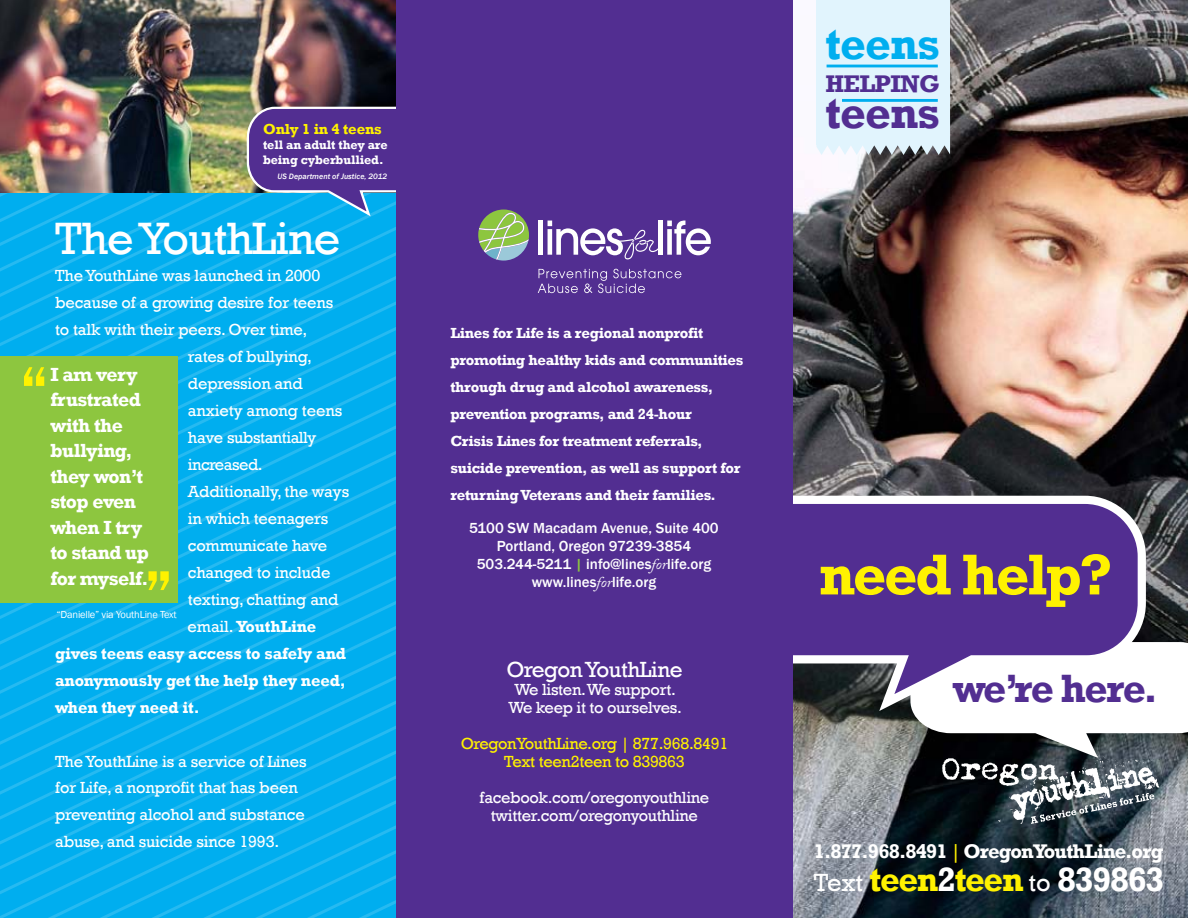
<style>
.page{position:relative;width:1188px;height:918px;background:#fff}
.page>*{position:absolute;margin:0;border:0;box-sizing:border-box;transform-origin:0 0}
.t1{font:700 58.5px "Rockwell";letter-spacing:-.04em;color:#fff200}
.t2{font:46.5px "Rockwell";letter-spacing:-.02em;color:#fff}
.t3{font:700 45.15px "Rockwell";letter-spacing:-.02em;color:#00aeef}
.t4{font:700 45.15px "Rockwell";letter-spacing:-.02em;color:#522e91}
.t5{font:700 40.5px "Rockwell";letter-spacing:-.04em;color:#522e91}
.t6{font:700 34.5px "Rockwell";letter-spacing:-.04em;color:#fff200}
.t7{font:700 24.75px "Rockwell";letter-spacing:-.03em;color:#522e91}
.t8{font:22.5px "Rockwell";letter-spacing:-.02em;color:#fff}
.t9{font:700 20.25px "Rockwell";letter-spacing:-.04em;color:#fff}
.t10{font:700 19.5px/25.5px "Rockwell";letter-spacing:-.03em;color:#fff}
.t11{font:16.5px/27px "Rockwell";letter-spacing:-.01em;color:#fff;text-align:center}
.t12{font:700 16.5px "Rockwell";letter-spacing:-.01em;color:#fff}
.t13{font:16.5px/18px "Rockwell";letter-spacing:-.02em;color:#fff200;text-align:center}
.t14{font:16.5px "Rockwell";letter-spacing:-.03em;color:#fff}
.t15{font:700 15px/27px "Rockwell";letter-spacing:-.02em;color:#fff}
.t16{font:500 15px/18px "Franklin Gothic";color:#fff;text-align:center}
.t17{font:700 14.85px "Rockwell";letter-spacing:-.01em;color:#fff200}
.t18{font:700 12.6px/14.9px "Rockwell";letter-spacing:-.01em;color:#fff}
.t19{font:10.5px "Franklin Gothic";letter-spacing:-.02em;color:#fff}
.t20{font:italic 500 8.1px "Franklin Gothic";color:#fff}
.s1{font-weight:400}
.s2{color:#8dc63f}
.s3{font-family:"Adobe Caslon Pro";font-weight:400;font-style:italic}
.s4{font-weight:400;color:#fff200}
.s5{font-weight:400;font-size:25.5px;color:#fff}
.s6{color:#fff}
</style>
<div class="page">
<img style="left:793px;top:0;width:395px;height:918px">
<svg style="left:816px;top:144px;width:134px;height:11px"></svg>
<div style="left:816px;top:0;width:134px;height:144px;background:#e1f4fd"></div>
<svg style="left:910px;top:642px;width:278px;height:116px"></svg>
<svg style="left:793px;top:492px;width:357px;height:227px"></svg>
<svg style="left:177px;top:378px;width:219px;height:18px;background:#05afee"></svg>
<svg style="left:177px;top:396px;width:219px;height:75px;background:#05afee"></svg>
<svg style="left:177px;top:471px;width:219px;height:75px;background:#05afee"></svg>
<svg style="left:0;top:219px;width:396px;height:159px;background:#05afef"></svg>
<svg style="left:177px;top:546px;width:219px;height:24px;background:#05afee"></svg>
<svg style="left:177px;top:570px;width:219px;height:25px;background:#05afee"></svg>
<svg style="left:0;top:595px;width:396px;height:25px;background:#05afef"></svg>
<svg style="left:0;top:620px;width:396px;height:25px;background:#05afef"></svg>
<svg style="left:0;top:645px;width:396px;height:25px;background:#05afef"></svg>
<svg style="left:0;top:670px;width:396px;height:25px;background:#04afef"></svg>
<svg style="left:0;top:695px;width:396px;height:25px;background:#05afef"></svg>
<svg style="left:0;top:720px;width:396px;height:25px;background:#05afef"></svg>
<svg style="left:0;top:745px;width:396px;height:24px;background:#05afef"></svg>
<svg style="left:0;top:769px;width:396px;height:25px;background:#05afef"></svg>
<svg style="left:0;top:794px;width:396px;height:25px;background:#05afef"></svg>
<svg style="left:0;top:819px;width:396px;height:99px;background:#05afef"></svg>
<div style="left:0;top:356px;width:177px;height:247px;background:#8dc63f"></div>
<svg style="left:24px;top:367px;width:20px;height:19px"></svg>
<svg style="left:148px;top:571px;width:21px;height:19px"></svg>
<hr style="left:827px;top:65px;width:111px;height:2px;background:#00aeef">
<hr style="left:842px;top:99px;width:96px;height:3px;background:#00aeef">
<img style="left:0;top:0;width:396px;height:219px">
<div style="left:396px;top:0;width:397px;height:918px;background:#522e91"></div>
<hr style="left:539px;top:221px;width:4px;height:34px;background:#fff">
<svg style="left:548px;top:221px;width:111px;height:38px"></svg>
<hr style="left:659px;top:221px;width:4px;height:34px;background:#fff">
<svg style="left:667px;top:221px;width:44px;height:34px"></svg>
<svg style="left:478px;top:210px;width:51px;height:51px"></svg>
<svg style="left:538px;top:269px;width:143px;height:24px"></svg>
<img style="left:938px;top:750px;width:224px;height:74px">
<svg style="left:1031px;top:793px;width:124px;height:31px;background:#57636a"></svg>
<p class="t17" style="left:263px;top:121px;width:120px">Only 1 in 4 teens</p>
<p class="t18" style="left:263px;top:138px;width:126px">tell an adult they are being cyberbullied.</p>
<p class="t20" style="left:278px;top:172px;width:111px">US Department of Justice, 2012</p>
<h2 class="t2" style="left:55px;top:211px;width:287px">The YouthLine</h2>
<p class="t11" style="left:55px;top:262px;width:267px">The YouthLine was launched in 2000</p>
<p class="t11" style="left:55px;top:289px;width:280px">because of a growing desire for teens</p>
<p class="t11" style="left:55px;top:316px;width:254px">to talk with their peers. Over time,</p>
<p class="t11" style="left:188px;top:343px;width:126px">rates of bullying,</p>
<p class="t11" style="left:188px;top:370px;width:116px">depression and</p>
<p class="t11" style="left:188px;top:397px;width:156px">anxiety among teens</p>
<p class="t14" style="left:188px;top:428px;width:130px">have substantially</p>
<p class="t14" style="left:188px;top:455px;width:76px">increased.</p>
<p class="t11" style="left:188px;top:478px;width:163px">Additionally, the ways</p>
<p class="t11" style="left:188px;top:505px;width:142px">in which teenagers</p>
<p class="t11" style="left:188px;top:532px;width:141px">communicate have</p>
<p class="t11" style="left:188px;top:559px;width:144px">changed to include</p>
<p class="t11" style="left:188px;top:586px;width:152px">texting, chatting and</p>
<p class="t12" style="left:188px;top:616px;width:130px"><span class="s1">email.</span> YouthLine</p>
<p class="t12" style="left:55px;top:643px;width:293px">gives teens easy access to safely and</p>
<p class="t12" style="left:55px;top:670px;width:292px">anonymously get the help they need,</p>
<p class="t12" style="left:55px;top:697px;width:146px">when they need it.</p>
<p class="t11" style="left:55px;top:748px;width:253px;text-align:left">The YouthLine is a service of Lines for Life, a nonprofit that has been preventing alcohol and substance abuse, and suicide since 1993.</p>
<p class="t10" style="left:50px;top:361px;width:100px">I am very frustrated with the bullying, they won’t stop even when I try to stand up for myself.</p>
<p class="t19" style="left:57px;top:608px;width:122px">“Danielle” via YouthLine Text</p>
<p class="t15" style="left:450px;top:320px;width:295px">Lines for Life is a regional nonprofit promoting healthy kids and communities through drug and alcohol awareness, prevention programs, and 24-hour<br>Crisis Lines for treatment referrals, suicide prevention, as well as support for returning Veterans and their families.</p>
<p class="t16" style="left:469px;top:519px;width:251px">5100 SW Macadam Avenue, Suite 400<br>Portland, Oregon 97239-3854<br>503.244-5211 <span class="s2">|</span> info@lines<span class="s3">for</span>life.org www.lines<span class="s3">for</span>life.org</p>
<h3 class="t8" style="left:506px;top:657px;width:178px">Oregon YouthLine</h3>
<p class="t11" style="left:508px;top:681px;width:175px;line-height:18px">We listen. We support.<br>We keep it to ourselves.</p>
<p class="t13" style="left:461px;top:735px;width:269px">OregonYouthLine.org | 877.968.8491<br>Text teen2teen to 839863</p>
<p class="t11" style="left:480px;top:789px;width:231px;line-height:18px">facebook.com/oregonyouthline twitter.com/oregonyouthline</p>
<h3 class="t3" style="left:826px;top:17px;width:116px">teens</h3>
<h3 class="t4" style="left:826px;top:85px;width:116px">teens</h3>
<h3 class="t7" style="left:826px;top:69px;width:116px">helping</h3>
<h1 class="t1" style="left:819px;top:539px;width:295px">need help?</h1>
<h3 class="t5" style="left:953px;top:664px;width:207px">we’re here.</h3>
<p class="t9" style="left:814px;top:839px;width:351px">1.877.968.8491 <span class="s4">|</span> OregonYouthLine.org</p>
<h3 class="t6" style="left:814px;top:859px;width:352px"><span class="s5">Text</span> teen<span class="s6">2</span>teen <span class="s5">to</span> <span class="s6">839863</span></h3>
</div>
